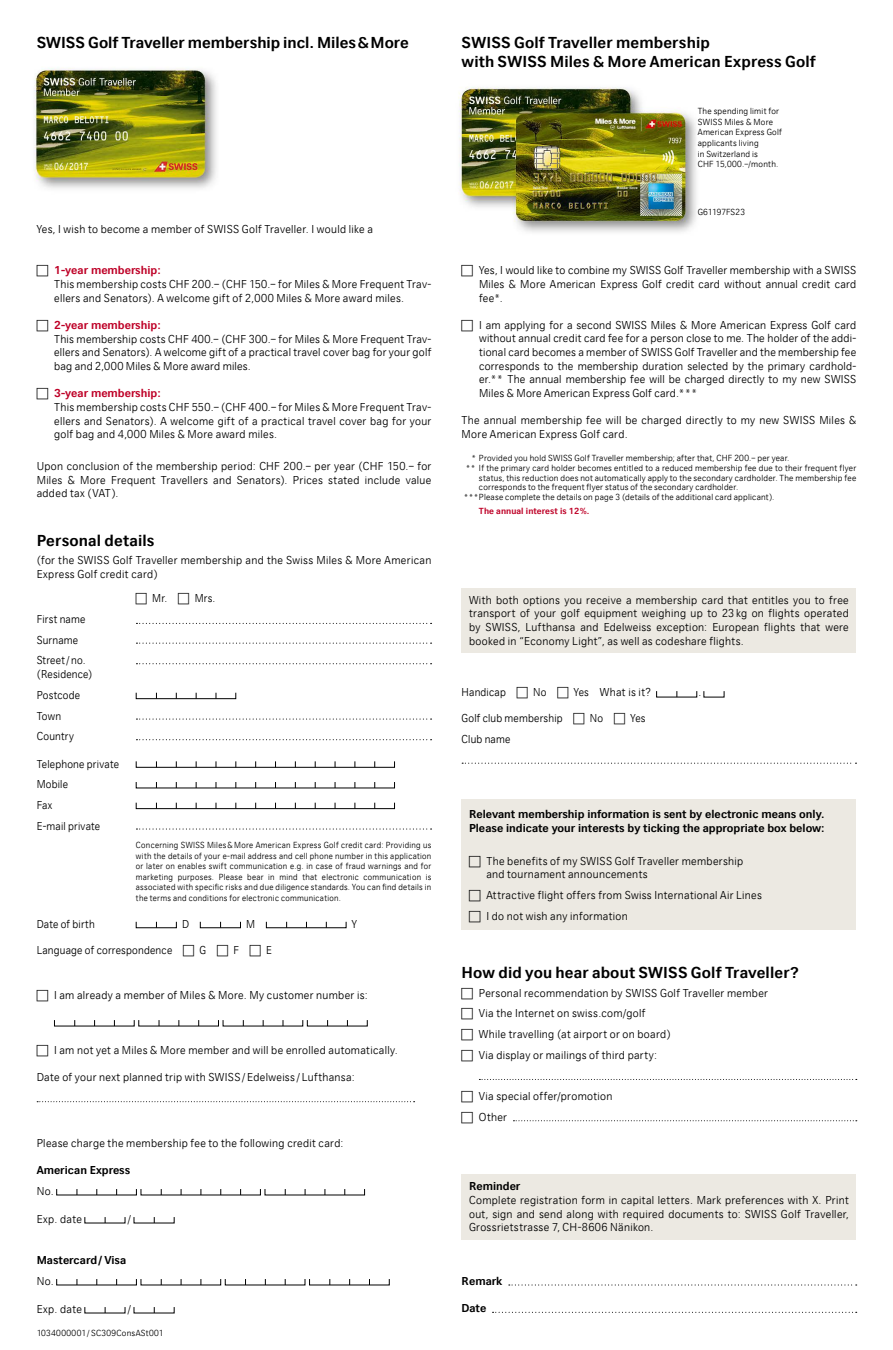
<style>
.page{position:relative;width:893px;height:1350px;background:#fff}
.page>*{position:absolute;margin:0;border:0;box-sizing:border-box;transform-origin:0 0}
.t1{font:700 15.75px/18.9px "CH Sans";letter-spacing:.01em;color:#000}
.t2{font:300 11.38px/13.7px "CH Sans";letter-spacing:.025em;color:#000}
.t3{font:300 11.38px/20.7px "CH Sans";letter-spacing:.025em;color:#000;scale:.96 1}
.t4{font:700 11.38px/13.7px "CH Sans";color:#000}
.t5{font:700 11.38px "CH Sans";color:#be0027}
.t6{font:300 8.75px/10.7px "CH Sans";letter-spacing:.025em;color:#000}
.t7{font:300 8.75px/10.5px "CH Sans";letter-spacing:.025em;color:#000;text-align:justify;scale:.96 1}
.t8{font:700 8.75px "CH Sans";letter-spacing:.005em;color:#be0027}
.t9{font:300 8.75px "CH Sans";letter-spacing:.005em;color:#000}
</style>
<div class="page">
<img style="left:34px;top:68px;width:663px;height:164px">
<svg style="left:513px;top:1120px;width:344px;height:1px"></svg>
<div style="left:462px;top:588px;width:394px;height:64px;background:#ece9e2"></div>
<svg style="left:136px;top:623px;width:292px;height:1px"></svg>
<svg style="left:136px;top:642px;width:292px;height:1px"></svg>
<svg style="left:136px;top:663px;width:292px;height:1px"></svg>
<div style="left:136px;top:692px;width:100px;height:7px;border:1px solid #000"></div>
<svg style="left:136px;top:718px;width:292px;height:1px"></svg>
<svg style="left:136px;top:739px;width:292px;height:1px"></svg>
<svg style="left:136px;top:828px;width:292px;height:1px"></svg>
<svg style="left:509px;top:1284px;width:348px;height:1px"></svg>
<svg style="left:493px;top:1311px;width:364px;height:1px"></svg>
<div style="left:462px;top:799px;width:394px;height:131px;background:#ece9e2"></div>
<svg style="left:37px;top:1101px;width:374px;height:1px"></svg>
<div style="left:462px;top:1174px;width:394px;height:65px;background:#ece9e2"></div>
<svg style="left:462px;top:762px;width:394px;height:1px"></svg>
<h1 class="t1" style="left:37px;top:33px;width:374px">SWISS Golf Traveller membership incl. Miles&amp;More</h1>
<p class="t2" style="left:37px;top:222px;width:338px">Yes, I wish to become a member of SWISS Golf Traveller. I would like a</p>
<p class="t5" style="left:54px;top:263px;width:108px">1-year membership:</p>
<p class="t2" style="left:54px;top:277px;width:379px">This membership costs CHF 200.– (CHF 150.– for Miles &amp; More Frequent Trav&shy;ellers and Senators). A welcome gift of 2,000 Miles &amp; More award miles.</p>
<p class="t5" style="left:54px;top:318px;width:108px">2-year membership:</p>
<p class="t2" style="left:54px;top:331px;width:379px;text-align:justify">This membership costs CHF 400.– (CHF 300.– for Miles &amp; More Frequent Trav&shy;ellers and Senators). A welcome gift of a practical travel cover bag for your golf bag and 2,000 Miles &amp; More award miles.</p>
<p class="t5" style="left:54px;top:386px;width:108px">3-year membership:</p>
<p class="t2" style="left:54px;top:400px;width:379px;text-align:justify">This membership costs CHF 550.– (CHF 400.– for Miles &amp; More Frequent Trav&shy;ellers and Senators). A welcome gift of a practical travel cover bag for your golf bag and 4,000 Miles &amp; More award miles.</p>
<p class="t2" style="left:37px;top:459px;width:396px;text-align:justify">Upon conclusion of the membership period: CHF 200.– per year (CHF 150.– for Miles &amp; More Frequent Travellers and Senators). Prices stated include value added tax (VAT).</p>
<h1 class="t1" style="left:37px;top:531px;width:119px">Personal details</h1>
<p class="t2" style="left:37px;top:553px;width:396px">(for the SWISS Golf Traveller membership and the Swiss Miles &amp; More American<br>Express Golf credit card)</p>
<p class="t3" style="left:152px;top:587px;width:67px">Mr. Mrs.</p>
<p class="t3" style="left:37px;top:608px;width:52px">First name<br>Surname<br>Street/no.</p>
<p class="t3" style="left:37px;top:663px;width:60px">(Residence)<br>Postcode<br>Town<br>Country</p>
<p class="t3" style="left:37px;top:753px;width:87px">Telephone private<br>Mobile<br>Fax<br>E-mail private</p>
<p class="t7" style="left:136px;top:839px;width:309px">Concerning SWISS Miles&amp; More American Express Golf credit card: Providing us with the details of your e-mail address and cell phone number in this application or later on enables swift communication e.g. in case of fraud warnings and for marketing purposes. Please bear in mind that electronic communication is associated with specific risks and due diligence standards. You can find details in the terms and conditions for electronic communication.</p>
<p class="t3" style="left:37px;top:913px;width:62px">Date of birth</p>
<p class="t3" style="left:182px;top:913px;width:9px">D</p>
<p class="t3" style="left:246px;top:913px;width:11px">M</p>
<p class="t3" style="left:352px;top:913px;width:7px">Y</p>
<p class="t3" style="left:37px;top:939px;width:143px">Language of correspondence</p>
<p class="t3" style="left:200px;top:939px;width:8px">G</p>
<p class="t3" style="left:233px;top:939px;width:7px">F</p>
<p class="t3" style="left:266px;top:939px;width:7px">E</p>
<p class="t2" style="left:54px;top:987px;width:315px">I am already a member of Miles &amp; More. My customer number is:</p>
<p class="t2" style="left:54px;top:1042px;width:345px">I am not yet a Miles &amp; More member and will be enrolled automatically.</p>
<p class="t2" style="left:37px;top:1069px;width:319px">Date of your next planned trip with SWISS / Edelweiss / Lufthansa:</p>
<p class="t2" style="left:37px;top:1135px;width:308px">Please charge the membership fee to the following credit card:</p>
<p class="t4" style="left:37px;top:1163px;width:95px">American Express</p>
<p class="t2" style="left:37px;top:1184px;width:19px">No.</p>
<p class="t2" style="left:37px;top:1212px;width:47px">Exp. date</p>
<p class="t2" style="left:128px;top:1212px;width:5px">/</p>
<p class="t4" style="left:37px;top:1253px;width:91px">Mastercard/ Visa</p>
<p class="t2" style="left:37px;top:1274px;width:19px">No.</p>
<p class="t2" style="left:37px;top:1302px;width:47px">Exp. date</p>
<p class="t2" style="left:128px;top:1302px;width:5px">/</p>
<p class="t6" style="left:37px;top:1327px;width:128px">1034000001/SC309ConsASt001</p>
<h1 class="t1" style="left:462px;top:33px;width:356px">SWISS Golf Traveller membership<br>with SWISS Miles &amp; More American Express Golf</h1>
<p class="t6" style="left:698px;top:105px;width:86px">The spending limit for<br>SWISS Miles &amp; More<br>American Express Golf applicants living<br>in Switzerland is<br>CHF 15,000.–/month.</p>
<p class="t9" style="left:698px;top:206px;width:49px">G61197FS23</p>
<p class="t2" style="left:479px;top:263px;width:379px;text-align:justify">Yes, I would like to combine my SWISS Golf Traveller membership with a SWISS Miles &amp; More American Express Golf credit card without annual credit card fee*.</p>
<p class="t2" style="left:479px;top:318px;width:379px;text-align:justify">I am applying for a second SWISS Miles &amp; More American Express Golf card without annual credit card fee for a person close to me. The holder of the addi&shy;tional card becomes a member of SWISS Golf Traveller and the membership fee corresponds to the membership duration selected by the primary cardhold&shy;er.** The annual membership fee will be charged directly to my new SWISS Miles &amp; More American Express Golf card.***</p>
<p class="t2" style="left:462px;top:413px;width:396px">The annual membership fee will be charged directly to my new SWISS Miles &amp;<br>More American Express Golf card.</p>
<p class="t6" style="left:471px;top:453px;width:320px">* Provided you hold SWISS Golf Traveller membership; after that, CHF 200.– per year.</p>
<p class="t6" style="left:465px;top:462px;width:392px">** If the primary card holder becomes entitled to a reduced membership fee due to their frequent flyer</p>
<p class="t6" style="left:479px;top:472px;width:379px">status, this reduction does not automatically apply to the secondary cardholder. The membership fee</p>
<p class="t6" style="left:479px;top:481px;width:261px">corresponds to the frequent flyer status of the secondary cardholder.</p>
<p class="t6" style="left:464px;top:491px;width:312px">***Please complete the details on page 3 (details of the additional card applicant).</p>
<p class="t8" style="left:479px;top:505px;width:112px">The annual interest is 12%.</p>
<p class="t2" style="left:469px;top:592px;width:381px;text-align:justify">With both options you receive a membership card that entitles you to free transport of your golf equipment weighing up to 23 kg on flights operated by SWISS, Lufthansa and Edelweiss exception: European flights that were booked in “Economy Light”, as well as codeshare flights.</p>
<p class="t3" style="left:462px;top:682px;width:48px">Handicap</p>
<p class="t3" style="left:533px;top:682px;width:15px">No</p>
<p class="t3" style="left:574px;top:682px;width:82px">Yes What is it?</p>
<p class="t3" style="left:698px;top:682px;width:4px">.</p>
<p class="t3" style="left:462px;top:707px;width:107px">Golf club membership</p>
<p class="t3" style="left:590px;top:707px;width:15px">No</p>
<p class="t3" style="left:631px;top:707px;width:17px">Yes</p>
<p class="t3" style="left:462px;top:728px;width:52px">Club name</p>
<p class="t4" style="left:469px;top:807px;width:357px">Relevant membership information is sent by electronic means only.<br>Please indicate your interests by ticking the appropriate box below:</p>
<p class="t2" style="left:486px;top:853px;width:258px">The benefits of my SWISS Golf Traveller membership and tournament announcements</p>
<p class="t2" style="left:486px;top:884px;width:277px;line-height:20.7px">Attractive flight offers from Swiss International Air Lines<br>I do not wish any information</p>
<h1 class="t1" style="left:462px;top:963px;width:339px">How did you hear about SWISS Golf Traveller?</h1>
<p class="t2" style="left:479px;top:982px;width:291px;line-height:20.7px">Personal recommendation by SWISS Golf Traveller member Via the Internet on swiss.com/golf<br>While travelling (at airport or on board)<br>Via display or mailings of third party:</p>
<p class="t2" style="left:479px;top:1085px;width:135px;line-height:20.7px">Via special offer/promotion<br>Other</p>
<p class="t4" style="left:469px;top:1179px;width:53px">Reminder</p>
<p class="t2" style="left:469px;top:1192px;width:381px;text-align:justify">Complete registration form in capital letters. Mark preferences with X. Print out, sign and send along with required documents to: SWISS Golf Traveller, Grossrietstrasse 7, CH-8606 Nänikon.</p>
<p class="t4" style="left:462px;top:1273px;width:42px">Remark</p>
<p class="t4" style="left:462px;top:1300px;width:26px">Date</p>
</div>
